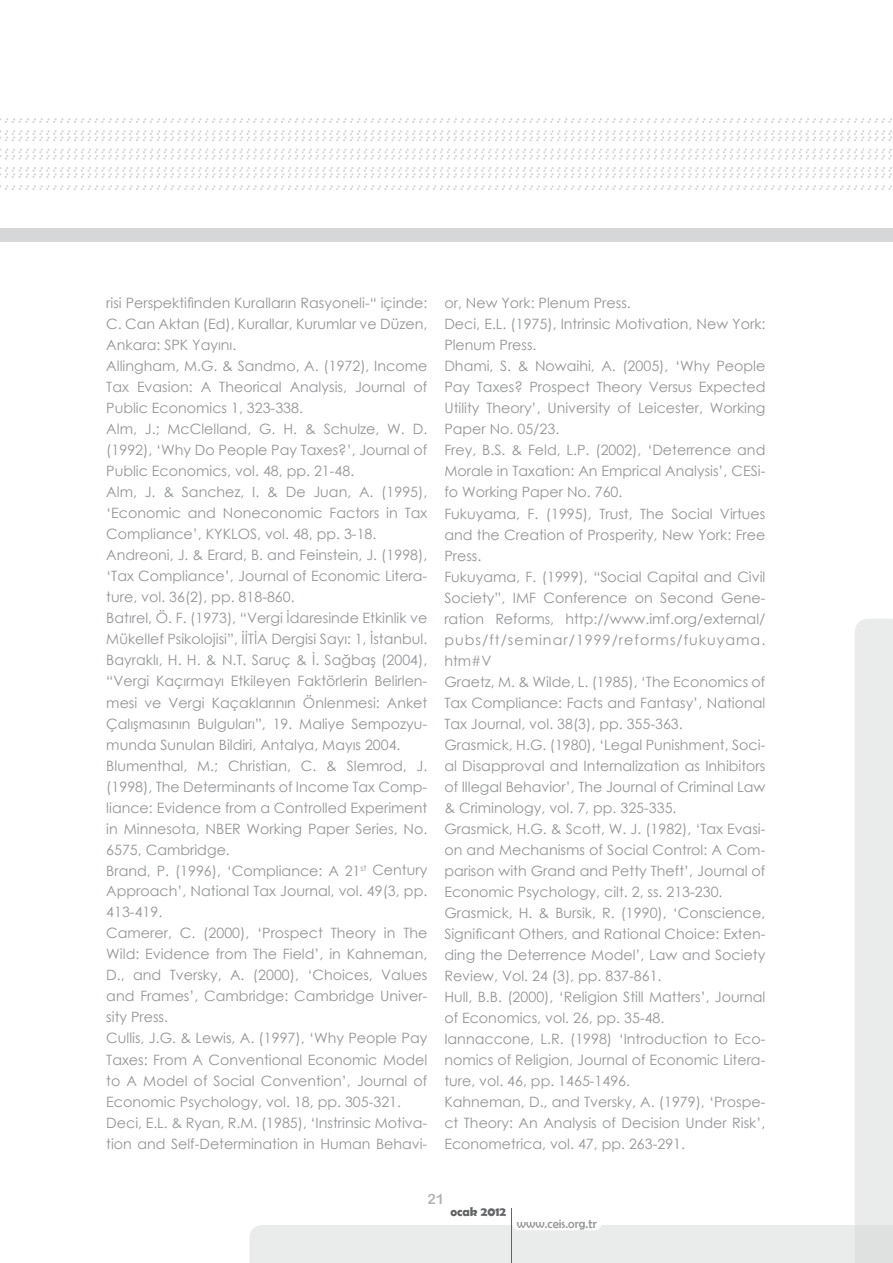
<style>
.page{position:relative;width:893px;height:1263px;background:#fff}
.page>*{position:absolute;margin:0;border:0;box-sizing:border-box;transform-origin:0 0}
.t1{font:14.25px/21px "Century Gothic";color:#939598}
.t2{font:14.25px "Arial Rounded MT Bold";color:#b1b4b6}
.t3{font:12.75px "Berlin Sans FB";color:#939598}
.t4{font:700 12.75px "Berlin Sans FB Demi";color:#636466}
</style>
<div class="page">
<div style="left:0;top:229px;width:893px;height:13px;background:#d5d7d8"></div>
<svg style="left:0;top:185px;width:892px;height:5px"></svg>
<svg style="left:0;top:167px;width:892px;height:11px"></svg>
<svg style="left:0;top:130px;width:892px;height:11px"></svg>
<svg style="left:0;top:149px;width:892px;height:11px"></svg>
<svg style="left:0;top:118px;width:892px;height:5px"></svg>
<svg style="left:249px;top:619px;width:644px;height:644px"></svg>
<hr style="left:511px;top:1208px;width:1px;height:55px;background:#636466">
<div style="left:513px;top:1211px;width:88px;height:19px;background:#fff;border-radius:6px"></div>
<p class="t1" style="left:106px;top:292px;width:323px">risi Perspektifinden Kuralların Rasyoneli-“ içinde:<br>C. Can Aktan (Ed), Kurallar, Kurumlar ve Düzen, Ankara: SPK Yayını.<br>Allingham, M.G. &amp; Sandmo, A. (1972), Income Tax Evasion: A Theorical Analysis, Journal of Public Economics 1, 323-338.<br>Alm, J.; McClelland, G. H. &amp; Schulze, W. D. (1992), ‘Why Do People Pay Taxes?’, Journal of Public Economics, vol. 48, pp. 21-48.<br>Alm, J. &amp; Sanchez, I. &amp; De Juan, A. (1995), ‘Economic and Noneconomic Factors in Tax Compliance’, KYKLOS, vol. 48, pp. 3-18.<br>Andreoni, J. &amp; Erard, B. and Feinstein, J. (1998), ‘Tax Compliance’, Journal of Economic Litera&shy;ture, vol. 36(2), pp. 818-860.<br>Batırel, Ö. F. (1973), “Vergi İdaresinde Etkinlik ve Mükellef Psikolojisi”, İİTİA Dergisi Sayı: 1, İstanbul.<br>Bayraklı, H. H. &amp; N.T. Saruç &amp; İ. Sağbaş (2004), “Vergi Kaçırmayı Etkileyen Faktörlerin Belirlen&shy;mesi ve Vergi Kaçaklarının Önlenmesi: Anket Çalışmasının Bulguları”, 19. Maliye Sempozyu&shy;munda Sunulan Bildiri, Antalya, Mayıs 2004.<br>Blumenthal, M.; Christian, C. &amp; Slemrod, J. (1998), The Determinants of Income Tax Comp&shy;liance: Evidence from a Controlled Experiment in Minnesota, NBER Working Paper Series, No.<br>6575, Cambridge.<br>Brand, P. (1996), ‘Compliance: A 21<sup>st</sup> Century Approach’, National Tax Journal, vol. 49(3, pp.<br>413-419.<br>Camerer, C. (2000), ‘Prospect Theory in The Wild: Evidence from The Field’, in Kahneman, D., and Tversky, A. (2000), ‘Choices, Values and Frames’, Cambridge: Cambridge Univer&shy;sity Press.<br>Cullis, J.G. &amp; Lewis, A. (1997), ‘Why People Pay Taxes: From A Conventional Economic Model to A Model of Social Convention’, Journal of Economic Psychology, vol. 18, pp. 305-321.<br>Deci, E.L. &amp; Ryan, R.M. (1985), ‘Instrinsic Motiva&shy;tion and Self-Determination in Human Behavi-</p>
<p class="t1" style="left:444px;top:293px;width:323px">or, New York: Plenum Press.<br>Deci, E.L. (1975), Intrinsic Motivation, New York:<br>Plenum Press.<br>Dhami, S. &amp; Nowaihi, A. (2005), ‘Why People Pay Taxes? Prospect Theory Versus Expected Utility Theory’, University of Leicester, Working Paper No. 05/23.<br>Frey, B.S. &amp; Feld, L.P. (2002), ‘Deterrence and Morale in Taxation: An Emprical Analysis’, CESi&shy;fo Working Paper No. 760.<br>Fukuyama, F. (1995), Trust, The Social Virtues and the Creation of Prosperity, New York: Free Press.<br>Fukuyama, F. (1999), “Social Capital and Civil Society”, IMF Conference on Second Gene&shy;ration Reforms, http://www.imf.org/external/ pubs/ft/seminar/1999/reforms/fukuyama. htm#V<br>Graetz, M. &amp; Wilde, L. (1985), ‘The Economics of Tax Compliance: Facts and Fantasy’, National Tax Journal, vol. 38(3), pp. 355-363.<br>Grasmick, H.G. (1980), ‘Legal Punishment, Soci&shy;al Disapproval and Internalization as Inhibitors of Illegal Behavior’, The Journal of Criminal Law &amp; Criminology, vol. 7, pp. 325-335.<br>Grasmick, H.G. &amp; Scott, W. J. (1982), ‘Tax Evasi&shy;on and Mechanisms of Social Control: A Com&shy;parison with Grand and Petty Theft’, Journal of Economic Psychology, cilt. 2, ss. 213-230.<br>Grasmick, H. &amp; Bursik, R. (1990), ‘Conscience, Significant Others, and Rational Choice: Exten&shy;ding the Deterrence Model’, Law and Society Review, Vol. 24 (3), pp. 837-861.<br>Hull, B.B. (2000), ‘Religion Still Matters’, Journal of Economics, vol. 26, pp. 35-48.<br>Iannaccone, L.R. (1998) ‘Introduction to Eco&shy;nomics of Religion, Journal of Economic Litera&shy;ture, vol. 46, pp. 1465-1496.<br>Kahneman, D., and Tversky, A. (1979), ‘Prospe&shy;ct Theory: An Analysis of Decision Under Risk’, Econometrica, vol. 47, pp. 263-291.</p>
<p class="t2" style="left:427px;top:1191px;width:18px">21</p>
<p class="t4" style="left:450px;top:1204px;width:57px">ocak 2012</p>
<p class="t3" style="left:517px;top:1216px;width:81px">www.ceis.org.tr</p>
</div>
